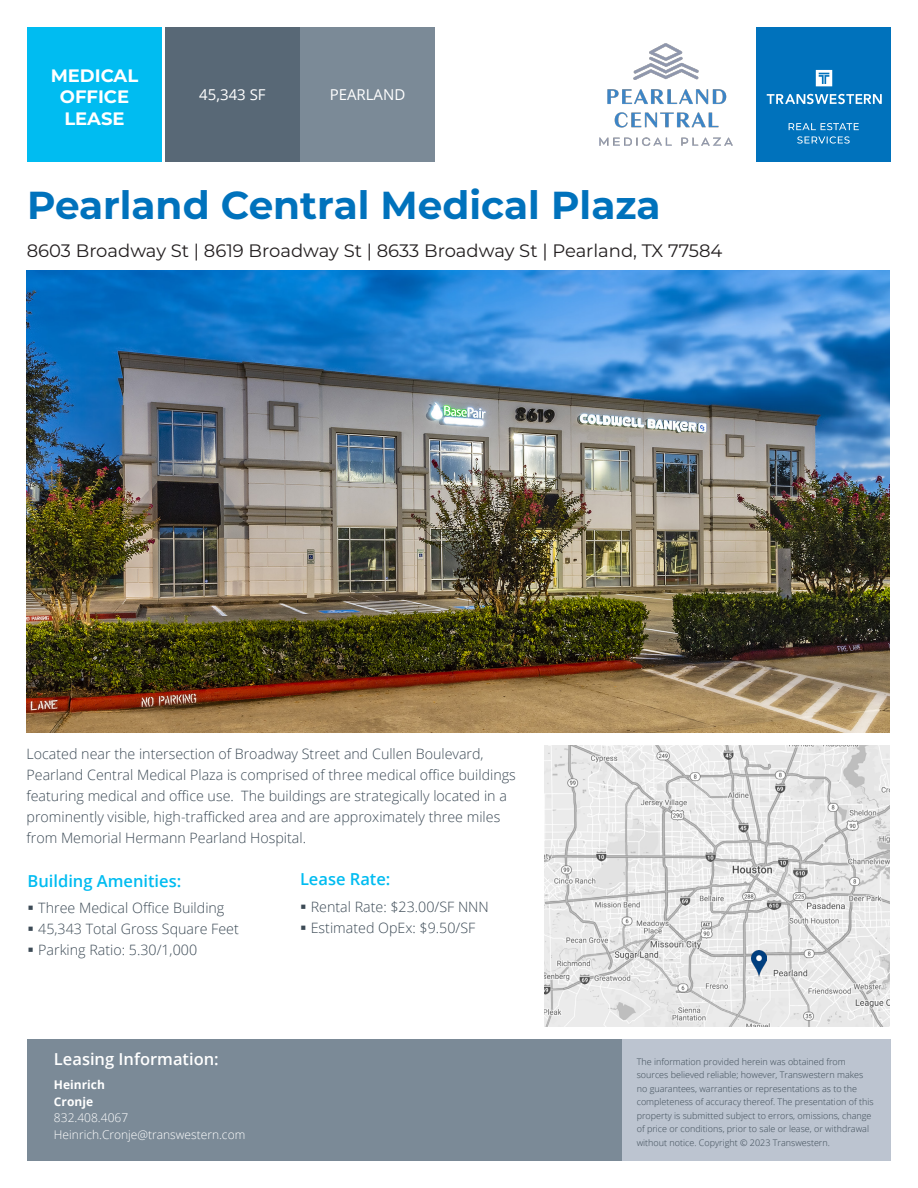
<style>
.page{position:relative;width:918px;height:1188px;background:#fff}
.page>*{position:absolute;margin:0;border:0;box-sizing:border-box;transform-origin:0 0}
.H1{font:700 39px "Montserrat";color:#0072bc}
.t1{font:18px "Montserrat";color:#231f20}
.Main_Header_Box{font:700 18px/21.6px "Montserrat";color:#fff}
.t2{font:600 16.5px "Open Sans";color:#00bcf1}
.H3-White{font:600 16.5px "Open Sans";color:#fff}
.Secondary_Header_Boxes{font:15px "Open Sans";color:#fff}
.Bullet{font:300 14.25px/21px "Open Sans";color:#3c4a55}
.Broker_Contact_Info{font:300 12px "Open Sans";color:#fff}
.Broker_Name{font:700 12px "Open Sans";color:#fff}
.Legal{font:300 9px/13.5px "Open Sans";color:#3c4a55}
</style>
<div class="page">
<div style="left:165px;top:27px;width:135px;height:135px;background:#586876"></div>
<div style="left:27px;top:27px;width:135px;height:135px;background:#00bcf1"></div>
<div style="left:756px;top:27px;width:135px;height:135px;background:#0072bc"></div>
<svg style="left:797px;top:136px;width:53px;height:8px"></svg>
<svg style="left:789px;top:123px;width:70px;height:7px"></svg>
<svg style="left:767px;top:94px;width:115px;height:10px"></svg>
<svg style="left:816px;top:70px;width:16px;height:16px"></svg>
<div style="left:300px;top:27px;width:135px;height:135px;background:#7b8a97"></div>
<div style="left:27px;top:1040px;width:596px;height:121px;background:#7b8a97"></div>
<div style="left:623px;top:1040px;width:268px;height:121px;background:#bcc4d0"></div>
<img style="left:27px;top:270px;width:863px;height:462px">
<img style="left:545px;top:746px;width:345px;height:280px">
<img style="left:751px;top:951px;width:16px;height:25px">
<img style="left:600px;top:44px;width:132px;height:101px">
<p class="Main_Header_Box" style="left:51px;top:64px;width:89px">MEDICAL</p>
<p class="Main_Header_Box" style="left:60px;top:85px;width:71px">OFFICE<br>LEASE</p>
<p class="Secondary_Header_Boxes" style="left:199px;top:85px;width:68px">45,343 SF</p>
<p class="Secondary_Header_Boxes" style="left:330px;top:85px;width:77px">PEARLAND</p>
<p class="H1" style="left:27px;top:177px;width:635px">Pearland Central Medical Plaza</p>
<h2 class="t1" style="left:27px;top:239px;width:697px">8603 Broadway St | 8619 Broadway St | 8633 Broadway St | Pearland, TX 77584</h2>
<p class="Bullet" style="left:27px;top:743px;width:491px">Located near the intersection of Broadway Street and Cullen Boulevard, Pearland Central Medical Plaza is comprised of three medical office buildings featuring medical and office use. The buildings are strategically located in a prominently visible, high-trafficked area and are approximately three miles from Memorial Hermann Pearland Hospital.</p>
<h3 class="t2" style="left:27px;top:870px;width:155px">Building Amenities:</h3>
<p class="Bullet" style="left:38px;top:897px;width:188px">Three Medical Office Building</p>
<p class="Bullet" style="left:38px;top:918px;width:202px">45,343 Total Gross Square Feet</p>
<p class="Bullet" style="left:38px;top:939px;width:160px">Parking Ratio: 5.30/1,000</p>
<p class="H3-White" style="left:54px;top:1047px;width:166px">Leasing Information:</p>
<p class="Broker_Name" style="left:54px;top:1076px;width:52px">Heinrich</p>
<p class="Broker_Name" style="left:54px;top:1093px;width:41px">Cronje</p>
<p class="Broker_Contact_Info" style="left:54px;top:1110px;width:76px">832.408.4067</p>
<p class="Broker_Contact_Info" style="left:54px;top:1126px;width:193px">Heinrich.Cronje@transwestern.com</p>
<h3 class="t2" style="left:300px;top:868px;width:92px">Lease Rate:</h3>
<p class="Bullet" style="left:311px;top:896px;width:180px">Rental Rate: $23.00/SF NNN</p>
<p class="Bullet" style="left:311px;top:917px;width:166px">Estimated OpEx: $9.50/SF</p>
<p class="Legal" style="left:637px;top:1055px;width:239px">The information provided herein was obtained from sources believed reliable; however, Transwestern makes no guarantees, warranties or representations as to the completeness of accuracy thereof. The presentation of this property is submitted subject to errors, omissions, change of price or conditions, prior to sale or lease, or withdrawal without notice. Copyright © 2023 Transwestern.</p>
</div>
